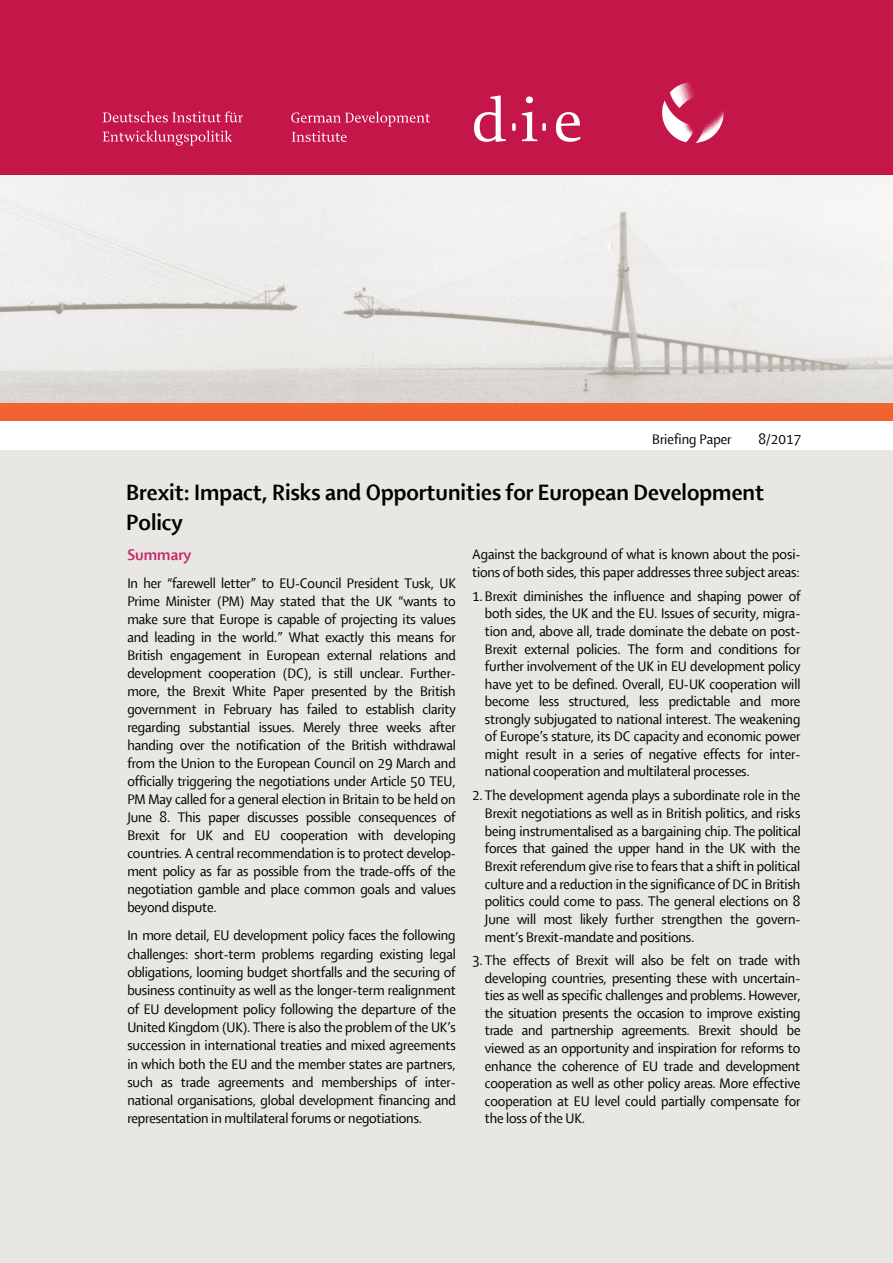
<style>
.page{position:relative;width:893px;height:1263px;background:#fff}
.page>*{position:absolute;margin:0;border:0;box-sizing:border-box;transform-origin:0 0}
.t1{font:700 24px/30px "Shaker R";color:#000}
.t2{font:700 16.5px "Shaker R";color:#c92967}
.t3{font:15px/18px "Shaker R";letter-spacing:-.01em;color:#000;text-align:justify}
</style>
<div class="page">
<img style="left:0;top:174px;width:893px;height:230px">
<div style="left:0;top:451px;width:893px;height:812px;background:#e9e7e3"></div>
<div style="left:0;top:0;width:893px;height:174px;background:#c51649"></div>
<svg style="left:512px;top:123px;width:4px;height:8px"></svg>
<svg style="left:474px;top:95px;width:32px;height:47px"></svg>
<svg style="left:522px;top:96px;width:24px;height:45px"></svg>
<svg style="left:556px;top:112px;width:24px;height:30px"></svg>
<svg style="left:103px;top:111px;width:140px;height:11px"></svg>
<svg style="left:103px;top:131px;width:129px;height:15px"></svg>
<svg style="left:291px;top:112px;width:139px;height:30px"></svg>
<img style="left:663px;top:83px;width:60px;height:60px">
<div style="left:0;top:404px;width:893px;height:17px;background:#f2642f"></div>
<p class="t3" style="left:652px;top:431px;width:81px">Briefing Paper</p>
<p class="t3" style="left:758px;top:431px;width:44px">8/2017</p>
<h1 class="t1" style="left:126px;top:478px;width:639px">Brexit: Impact, Risks and Opportunities for European Development<br>Policy</h1>
<p class="t2" style="left:127px;top:547px;width:65px">Summary</p>
<p class="t3" style="left:127px;top:574px;width:330px">In her “farewell letter” to EU-Council President Tusk, UK Prime Minister (PM) May stated that the UK “wants to make sure that Europe is capable of projecting its values and leading in the world.” What exactly this means for British engagement in European external relations and development cooperation (DC), is still unclear. Further&shy;more, the Brexit White Paper presented by the British government in February has failed to establish clarity regarding substantial issues. Merely three weeks after handing over the notification of the British withdrawal from the Union to the European Council on 29 March and officially triggering the negotiations under Article 50 TEU, PM May called for a general election in Britain to be held on June 8. This paper discusses possible consequences of Brexit for UK and EU cooperation with developing countries. A central recommendation is to protect develop&shy;ment policy as far as possible from the trade-offs of the negotiation gamble and place common goals and values beyond dispute.</p>
<p class="t3" style="left:127px;top:927px;width:330px">In more detail, EU development policy faces the following challenges: short-term problems regarding existing legal obligations, looming budget shortfalls and the securing of business continuity as well as the longer-term realignment of EU development policy following the departure of the United Kingdom (UK). There is also the problem of the UK’s succession in international treaties and mixed agreements in which both the EU and the member states are partners, such as trade agreements and memberships of inter&shy;national organisations, global development financing and representation in multilateral forums or negotiations.</p>
<p class="t3" style="left:472px;top:546px;width:330px">Against the background of what is known about the posi&shy;tions of both sides, this paper addresses three subject areas:</p>
<p class="t3" style="left:485px;top:587px;width:317px;line-height:17.5px;text-indent:-13px">1. Brexit diminishes the influence and shaping power of both sides, the UK and the EU. Issues of security, migra&shy;tion and, above all, trade dominate the debate on post-Brexit external policies. The form and conditions for further involvement of the UK in EU development policy have yet to be defined. Overall, EU-UK cooperation will become less structured, less predictable and more strongly subjugated to national interest. The weakening of Europe’s stature, its DC capacity and economic power might result in a series of negative effects for inter&shy;national cooperation and multilateral processes.</p>
<p class="t3" style="left:485px;top:787px;width:317px;text-indent:-13px">2. The development agenda plays a subordinate role in the Brexit negotiations as well as in British politics, and risks being instrumentalised as a bargaining chip. The political forces that gained the upper hand in the UK with the Brexit referendum give rise to fears that a shift in political culture and a reduction in the significance of DC in British politics could come to pass. The general elections on 8<br>June will most likely further strengthen the govern&shy;ment’s Brexit-mandate and positions.</p>
<p class="t3" style="left:485px;top:952px;width:317px;line-height:17.5px;text-indent:-13px">3. The effects of Brexit will also be felt on trade with developing countries, presenting these with uncertain&shy;ties as well as specific challenges and problems. However, the situation presents the occasion to improve existing trade and partnership agreements. Brexit should be viewed as an opportunity and inspiration for reforms to enhance the coherence of EU trade and development cooperation as well as other policy areas. More effective cooperation at EU level could partially compensate for the loss of the UK.</p>
</div>
